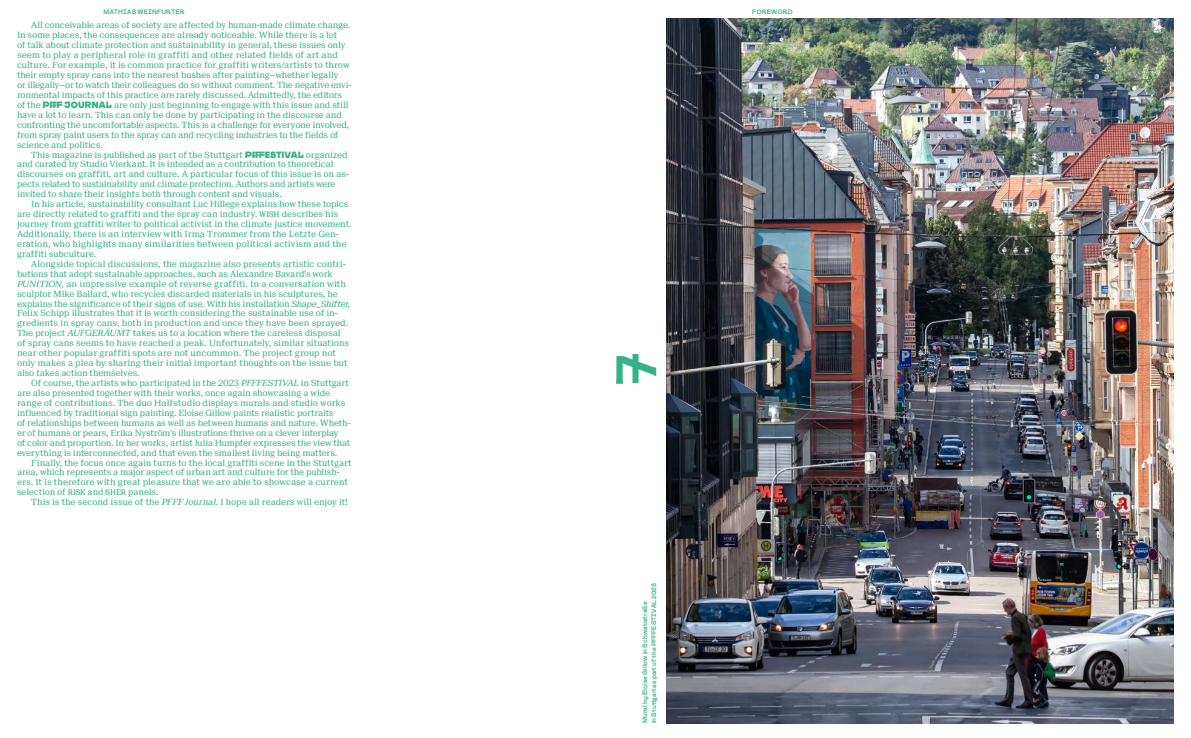
<style>
.page{position:relative;width:1191px;height:738px;background:#fff}
.page>*{position:absolute;margin:0;border:0;box-sizing:border-box;transform-origin:0 0}
.t1{font:53px "Pfffont";color:#36b18a}
.t2{font:8.5px/9.9px "Suisse Neue";letter-spacing:-.015em;color:#36b18a}
.t3{font:6px/9px "Pfffont";letter-spacing:.02em;color:#36b18a}
.s1{font-family:"Pfffont";font-weight:900}
.s2{font-weight:500;font-size:7.8px}
.s3{font-style:italic}
</style>
<div class="page">
<img style="left:666px;top:18px;width:508px;height:704px">
<p class="t3" style="left:103px;top:7px;width:83px">MATHIAS WEINFURTER</p>
<p class="t3" style="left:752px;top:7px;width:42px">FOREWORD</p>
<p class="t2" style="left:17px;top:20px;width:336px;text-indent:14px">All conceivable areas of society are affected by human-made climate change.<br>In some places, the consequences are already noticeable. While there is a lot<br>of talk about climate protection and sustainability in general, these issues only seem to play a peripheral role in graffiti and other related fields of art and culture. For example, it is common practice for graffiti writers/artists to throw their empty spray cans into the nearest bushes after painting—whether legally<br>or illegally—or to watch their colleagues do so without comment. The negative envi&shy;ronmental impacts of this practice are rarely discussed. Admittedly, the editors of the <span class="s1">PFFF JOURNAL</span> are only just beginning to engage with this issue and still have a lot to learn. This can only be done by participating in the discourse and confronting the uncomfortable aspects. This is a challenge for everyone involved, from spray paint users to the spray can and recycling industries to the fields of science and politics.</p>
<p class="t2" style="left:17px;top:149px;width:333px;text-indent:14px">This magazine is published as part of the Stuttgart <span class="s1">PFFFESTIVAL</span> organized and curated by Studio Vierkant. It is intended as a contribution to theoretical discourses on graffiti, art and culture. A particular focus of this issue is on as&shy;pects related to sustainability and climate protection. Authors and artists were invited to share their insights both through content and visuals.</p>
<p class="t2" style="left:17px;top:199px;width:336px;text-indent:14px">In his article, sustainability consultant Luc Hillege explains how these topics are directly related to graffiti and the spray can industry. <span class="s2">WISH</span> describes his journey from graffiti writer to political activist in the climate justice movement.<br>Additionally, there is an interview with Irma Trommer from the Letzte Gen&shy;eration, who highlights many similarities between political activism and the graffiti subculture.</p>
<p class="t2" style="left:17px;top:259px;width:335px;text-indent:14px">Alongside topical discussions, the magazine also presents artistic contri&shy;butions that adopt sustainable approaches, such as Alexandre Bavard’s work <span class="s3">PUNITION,</span> an impressive example of reverse graffiti. In a conversation with sculptor Mike Ballard, who recycles discarded materials in his sculptures, he explains the significance of their signs of use. With his installation <span class="s3">Shape_Shifter, </span>Felix Schipp illustrates that it is worth considering the sustainable use of in&shy;gredients in spray cans, both in production and once they have been sprayed.<br>The project <span class="s3">AUFGERÄUMT</span> takes us to a location where the careless disposal of spray cans seems to have reached a peak. Unfortunately, similar situations near other popular graffiti spots are not uncommon. The project group not only makes a plea by sharing their initial important thoughts on the issue but also takes action themselves.</p>
<p class="t2" style="left:17px;top:378px;width:335px;text-indent:14px">Of course, the artists who participated in the 2023 <span class="s3">PFFFESTIVAL</span> in Stuttgart are also presented together with their works, once again showcasing a wide range of contributions. The duo Halfstudio displays murals and studio works influenced by traditional sign painting. Eloise Gillow paints realistic portraits<br>of relationships between humans as well as between humans and nature. Wheth&shy;er of humans or pears, Erika Nyström’s illustrations thrive on a clever interplay<br>of color and proportion. In her works, artist Julia Humpfer expresses the view that everything is interconnected, and that even the smallest living being matters.</p>
<p class="t2" style="left:17px;top:457px;width:336px;text-indent:14px">Finally, the focus once again turns to the local graffiti scene in the Stuttgart area, which represents a major aspect of urban art and culture for the publish&shy;ers. It is therefore with great pleasure that we are able to showcase a current selection of <span class="s2">RISK</span> and <span class="s2">SHER</span> panels.</p>
<p class="t2" style="left:31px;top:497px;width:318px">This is the second issue of the <span class="s3">PFFF Journal</span>. I hope all readers will enjoy it!</p>
<h1 class="t1" style="left:607px;top:385px;width:35px;rotate:-90deg">7</h1>
<p class="t3" style="left:640px;top:722px;width:142px;rotate:-90deg">Mural by Eloise Gillow in Schwabstraße<br>in Stuttgart as part of the PFFFESTIVAL 2023</p>
</div>
